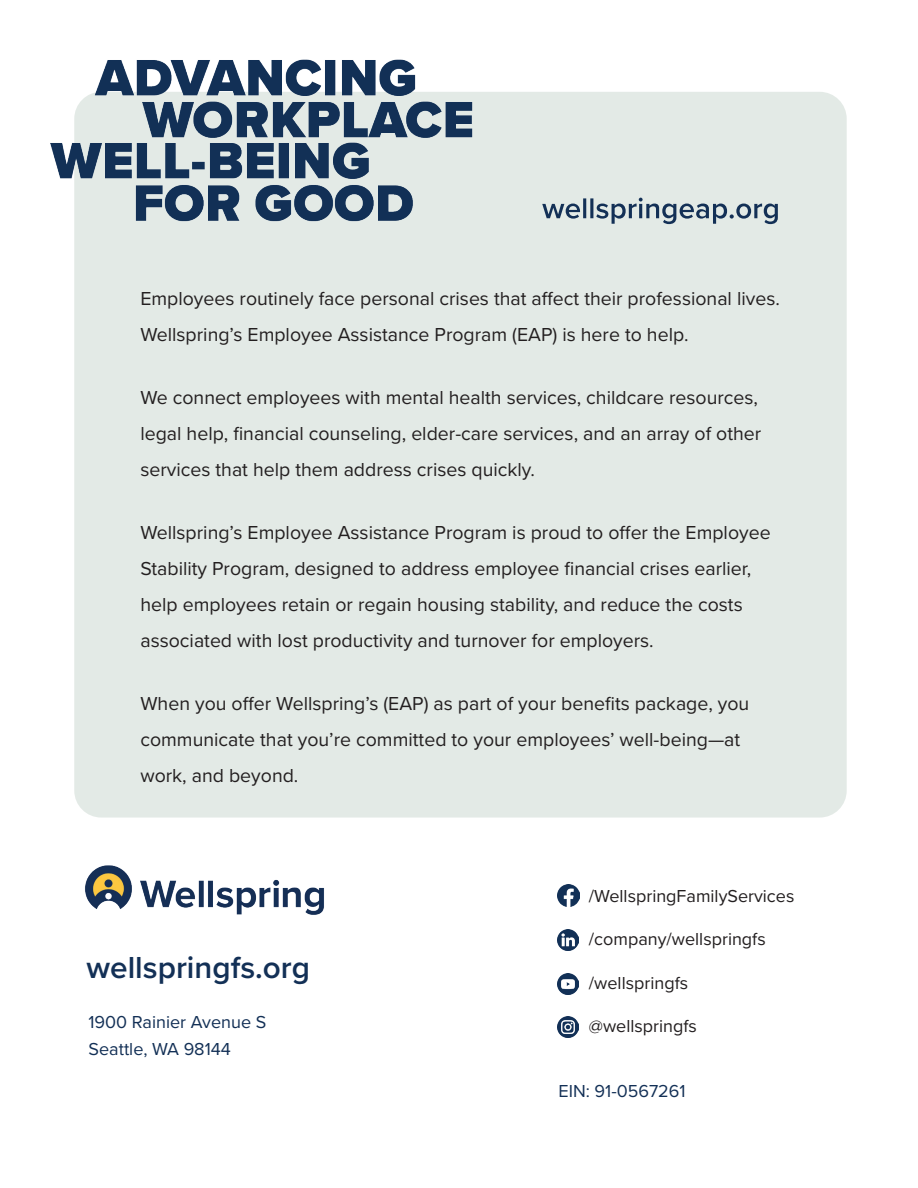
<style>
.page{position:relative;width:918px;height:1188px;background:#fff}
.page>*{position:absolute;margin:0;border:0;box-sizing:border-box;transform-origin:0 0}
.t1{font:600 31.5px "Proxima Nova";color:#133056}
.t2{font:19.5px/36px "Proxima Nova";color:#231f20}
.t3{font:18px "Proxima Nova";color:#231f20}
.t4{font:18px/27px "Proxima Nova";color:#133056}
</style>
<div class="page">
<div style="left:74px;top:92px;width:773px;height:726px;background:#e3eae6;border-radius:27px"></div>
<img style="left:51px;top:59px;width:422px;height:163px">
<svg style="left:542px;top:198px;width:236px;height:26px"></svg>
<img style="left:85px;top:865px;width:239px;height:50px">
<img style="left:557px;top:885px;width:22px;height:22px">
<img style="left:557px;top:1016px;width:21px;height:21px">
<img style="left:557px;top:929px;width:21px;height:22px">
<img style="left:557px;top:974px;width:21px;height:21px">
<p class="t2" style="left:140px;top:279px;width:641px">Employees routinely face personal crises that affect their professional lives.<br>Wellspring’s Employee Assistance Program (EAP) is here to help.</p>
<p class="t2" style="left:140px;top:378px;width:622px">We connect employees with mental health services, childcare resources, legal help, financial counseling, elder-care services, and an array of other services that help them address crises quickly.</p>
<p class="t2" style="left:140px;top:513px;width:632px">Wellspring’s Employee Assistance Program is proud to offer the Employee Stability Program, designed to address employee financial crises earlier, help employees retain or regain housing stability, and reduce the costs associated with lost productivity and turnover for employers.</p>
<p class="t2" style="left:140px;top:684px;width:610px">When you offer Wellspring’s (EAP) as part of your benefits package, you communicate that you’re committed to your employees’ well-being—at work, and beyond.</p>
<h1 class="t1" style="left:86px;top:944px;width:225px">wellspringfs.org</h1>
<p class="t4" style="left:89px;top:1008px;width:179px">1900 Rainier Avenue S<br>Seattle, WA 98144</p>
<p class="t3" style="left:589px;top:883px;width:207px">/WellspringFamilyServices</p>
<p class="t3" style="left:589px;top:926px;width:178px">/company/wellspringfs</p>
<p class="t3" style="left:589px;top:969px;width:101px">/wellspringfs</p>
<p class="t3" style="left:589px;top:1012px;width:109px">@wellspringfs</p>
<p class="t4" style="left:559px;top:1077px;width:129px">EIN: 91-0567261</p>
</div>
